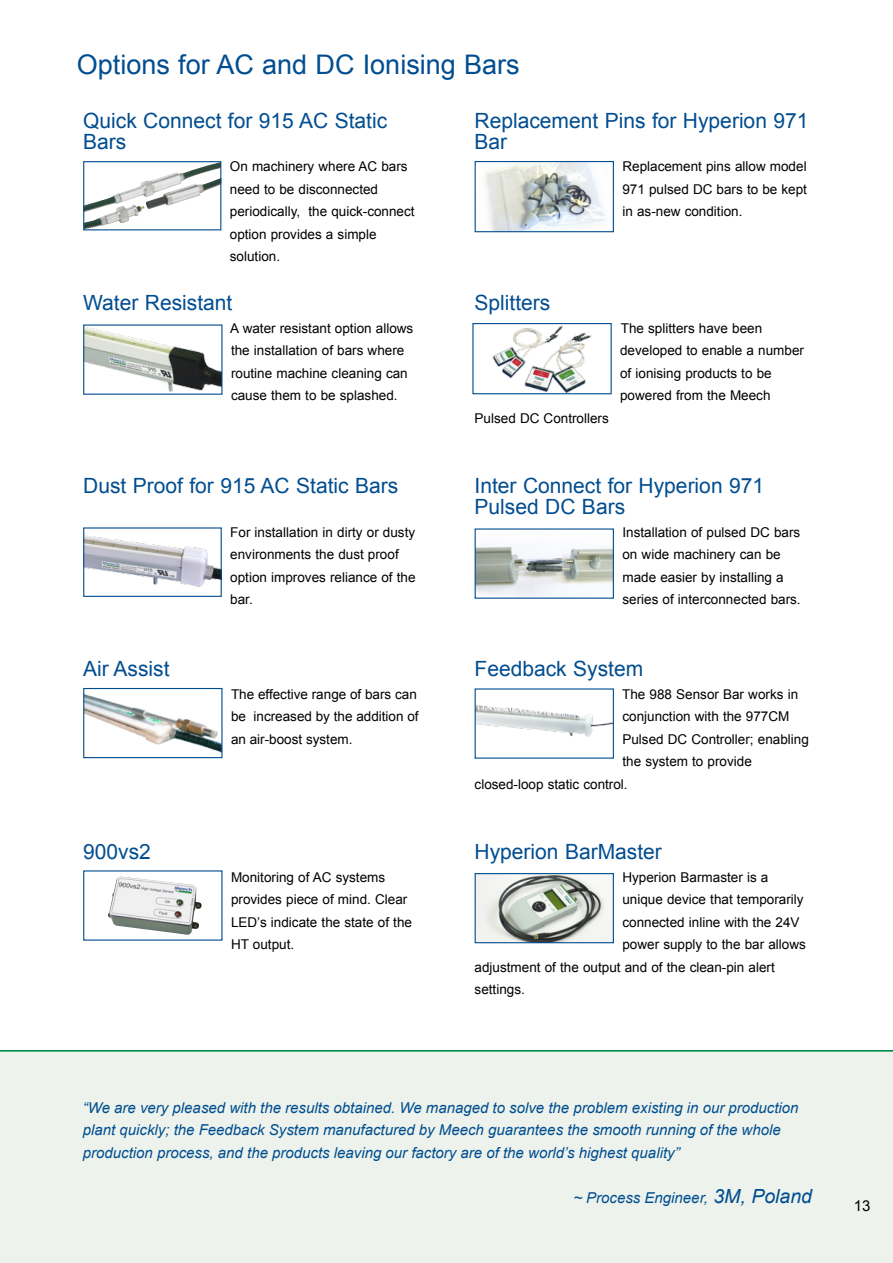
<style>
.page{position:relative;width:893px;height:1263px;background:#fff}
.page>*{position:absolute;margin:0;border:0;box-sizing:border-box;transform-origin:0 0}
.t1{font:27px "Arial";color:#004d90}
.t2{font:21px/21px "Arial";color:#004d90}
.t3{font:italic 15px/22.5px "Arial";color:#004d90}
.t4{font:15px "Arial";color:#000}
.t5{font:13.5px/22.5px "Arial";color:#000}
.s1{font-size:19.5px}
</style>
<div class="page">
<div style="left:0;top:1050px;width:893px;height:213px;background:#edf3ec"></div>
<img style="left:85px;top:163px;width:134px;height:49px">
<img style="left:146px;top:178px;width:73px;height:31px">
<img style="left:485px;top:163px;width:121px;height:67px">
<div style="left:475px;top:161px;width:139px;height:71px;border:1px solid #004d90"></div>
<img style="left:85px;top:326px;width:135px;height:66px">
<img style="left:492px;top:325px;width:100px;height:67px">
<div style="left:472px;top:323px;width:140px;height:71px;border:1px solid #004d90"></div>
<img style="left:85px;top:535px;width:135px;height:52px">
<div style="left:83px;top:527px;width:139px;height:70px;border:1px solid #004d90"></div>
<img style="left:477px;top:546px;width:135px;height:51px">
<img style="left:85px;top:694px;width:135px;height:58px">
<div style="left:83px;top:688px;width:139px;height:70px;border:1px solid #004d90"></div>
<img style="left:477px;top:705px;width:135px;height:32px">
<img style="left:108px;top:876px;width:94px;height:59px">
<img style="left:477px;top:875px;width:135px;height:66px">
<div style="left:475px;top:873px;width:139px;height:70px;border:1px solid #004d90"></div>
<div style="left:83px;top:161px;width:138px;height:69px;border:1px solid #004d90"></div>
<h1 class="t1" style="left:77px;top:46px;width:444px">Options for AC and DC Ionising Bars</h1>
<h2 class="t2" style="left:83px;top:110px;width:306px">Quick Connect for 915 AC Static<br>Bars</h2>
<p class="t5" style="left:230px;top:155px;width:186px">On machinery where AC bars need to be disconnected periodically, the quick-connect option provides a simple solution.</p>
<h2 class="t2" style="left:83px;top:293px;width:151px">Water Resistant</h2>
<p class="t5" style="left:230px;top:317px;width:185px">A water resistant option allows the installation of bars where routine machine cleaning can cause them to be splashed.</p>
<h2 class="t2" style="left:83px;top:476px;width:317px">Dust Proof for 915 AC Static Bars</h2>
<p class="t5" style="left:230px;top:521px;width:187px">For installation in dirty or dusty environments the dust proof option improves reliance of the bar.</p>
<h2 class="t2" style="left:83px;top:658px;width:88px">Air Assist</h2>
<h2 class="t2" style="left:83px;top:841px;width:69px">900vs2</h2>
<p class="t5" style="left:231px;top:683px;width:189px">The effective range of bars can be increased by the addition of an air-boost system.</p>
<p class="t5" style="left:231px;top:866px;width:182px">Monitoring of AC systems provides piece of mind. Clear<br>LED’s indicate the state of the<br>HT output.</p>
<h2 class="t2" style="left:475px;top:110px;width:335px">Replacement Pins for Hyperion 971<br>Bar</h2>
<p class="t5" style="left:622px;top:155px;width:186px;text-align:justify">Replacement pins allow model 971 pulsed DC bars to be kept in as-new condition.</p>
<h2 class="t2" style="left:475px;top:293px;width:77px">Splitters</h2>
<p class="t5" style="left:475px;top:407px;width:136px">Pulsed DC Controllers</p>
<p class="t5" style="left:620px;top:317px;width:185px">The splitters have been developed to enable a number of ionising products to be powered from the Meech</p>
<h2 class="t2" style="left:475px;top:476px;width:291px">Inter Connect for Hyperion 971<br>Pulsed DC Bars</h2>
<p class="t5" style="left:622px;top:521px;width:180px">Installation of pulsed DC bars on wide machinery can be made easier by installing a series of interconnected bars.</p>
<h2 class="t2" style="left:475px;top:658px;width:170px">Feedback System</h2>
<p class="t5" style="left:622px;top:683px;width:177px">The 988 Sensor Bar works in</p>
<p class="t5" style="left:622px;top:705px;width:168px">conjunction with the 977CM</p>
<p class="t5" style="left:622px;top:728px;width:188px">Pulsed DC Controller; enabling</p>
<p class="t5" style="left:622px;top:750px;width:131px">the system to provide</p>
<p class="t5" style="left:475px;top:773px;width:155px">closed-loop static control.</p>
<h2 class="t2" style="left:475px;top:841px;width:189px">Hyperion BarMaster</h2>
<p class="t5" style="left:622px;top:866px;width:147px">Hyperion Barmaster is a</p>
<p class="t5" style="left:622px;top:888px;width:183px">unique device that temporarily</p>
<p class="t5" style="left:622px;top:911px;width:179px">connected inline with the 24V</p>
<p class="t5" style="left:622px;top:933px;width:185px">power supply to the bar allows</p>
<p class="t5" style="left:475px;top:956px;width:302px">adjustment of the output and of the clean-pin alert</p>
<p class="t5" style="left:475px;top:978px;width:52px">settings.</p>
<p class="t3" style="left:83px;top:1096px;width:717px">“We are very pleased with the results obtained. We managed to solve the problem existing in our production plant quickly; the Feedback System manufactured by Meech guarantees the smooth running of the whole production process, and the products leaving our factory are of the world’s highest quality”</p>
<p class="t3" style="left:573px;top:1186px;width:240px">~ Process Engineer, <span class="s1">3M, Poland</span></p>
<p class="t4" style="left:854px;top:1196px;width:18px">13</p>
</div>
